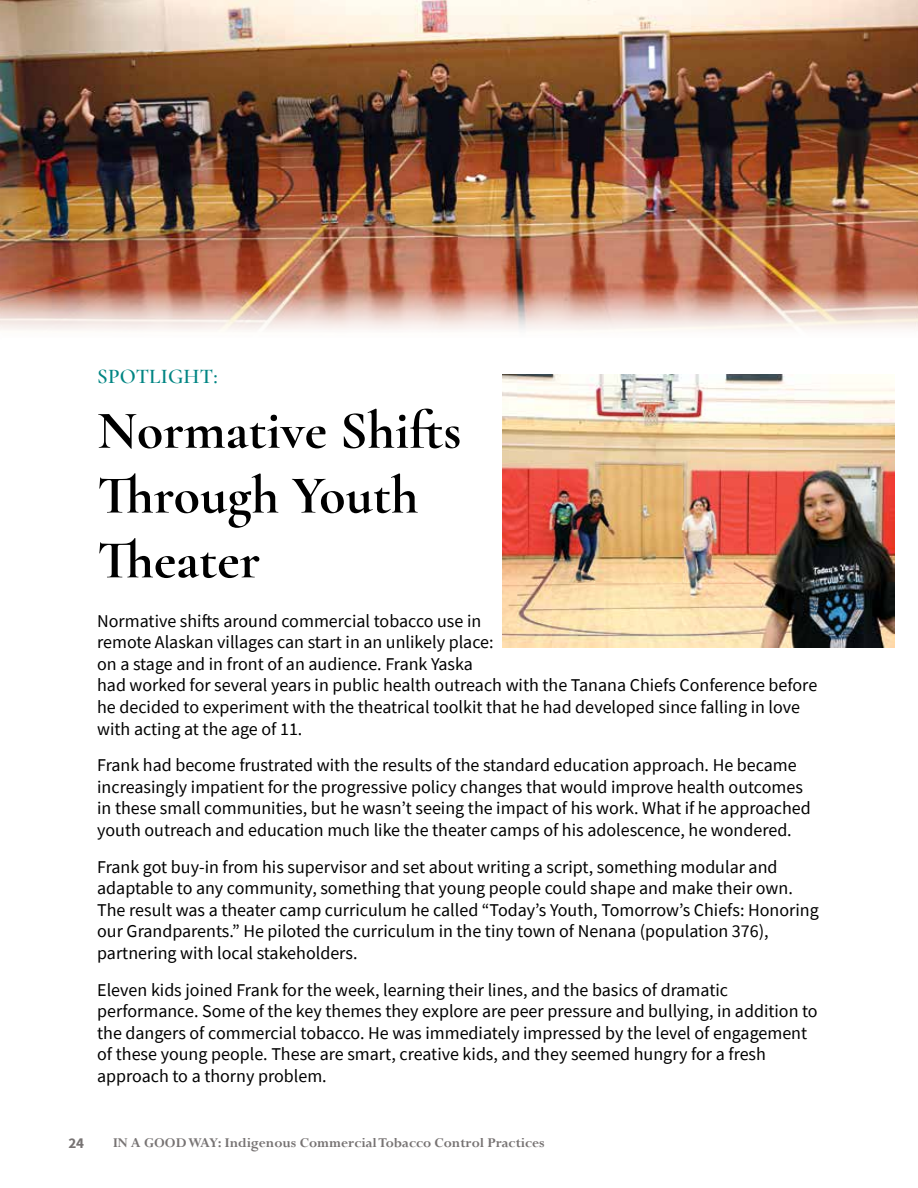
<style>
.page{position:relative;width:918px;height:1188px;background:#fff}
.page>*{position:absolute;margin:0;border:0;box-sizing:border-box;transform-origin:0 0}
.t1{font:700 54px/64.8px "Cormorant Garamond";color:#000}
.t2{font:600 21px "Cormorant Garamond";letter-spacing:.01em;color:#008583}
.t3{font:18px/21.6px "Source Sans Pro";color:#000}
.t4{font:700 15px "Perpetua";color:#777373}
.t5{font:700 15px "Source Sans Pro";color:#777373}
</style>
<div class="page">
<img style="left:502px;top:374px;width:392px;height:274px">
<img style="left:0;top:0;width:918px;height:330px">
<p class="t2" style="left:97px;top:363px;width:122px">SPOTLIGHT:</p>
<h1 class="t1" style="left:97px;top:398px;width:366px">Normative Shifts<br>Through Youth<br>Theater</h1>
<p class="t3" style="left:97px;top:610px;width:722px">Normative shifts around commercial tobacco use in<br>remote Alaskan villages can start in an unlikely place:<br>on a stage and in front of an audience. Frank Yaska<br>had worked for several years in public health outreach with the Tanana Chiefs Conference before he decided to experiment with the theatrical toolkit that he had developed since falling in love with acting at the age of 11.</p>
<p class="t3" style="left:97px;top:754px;width:715px">Frank had become frustrated with the results of the standard education approach. He became increasingly impatient for the progressive policy changes that would improve health outcomes in these small communities, but he wasn’t seeing the impact of his work. What if he approached youth outreach and education much like the theater camps of his adolescence, he wondered.</p>
<p class="t3" style="left:97px;top:856px;width:723px">Frank got buy-in from his supervisor and set about writing a script, something modular and adaptable to any community, something that young people could shape and make their own.<br>The result was a theater camp curriculum he called “Today’s Youth, Tomorrow’s Chiefs: Honoring our Grandparents.” He piloted the curriculum in the tiny town of Nenana (population 376), partnering with local stakeholders.</p>
<p class="t3" style="left:97px;top:979px;width:722px">Eleven kids joined Frank for the week, learning their lines, and the basics of dramatic performance. Some of the key themes they explore are peer pressure and bullying, in addition to the dangers of commercial tobacco. He was immediately impressed by the level of engagement of these young people. These are smart, creative kids, and they seemed hungry for a fresh approach to a thorny problem.</p>
<p class="t5" style="left:68px;top:1133px;width:17px">24</p>
<p class="t4" style="left:112px;top:1134px;width:434px">IN A GOOD WAY: Indigenous Commercial Tobacco Control Practices</p>
</div>
